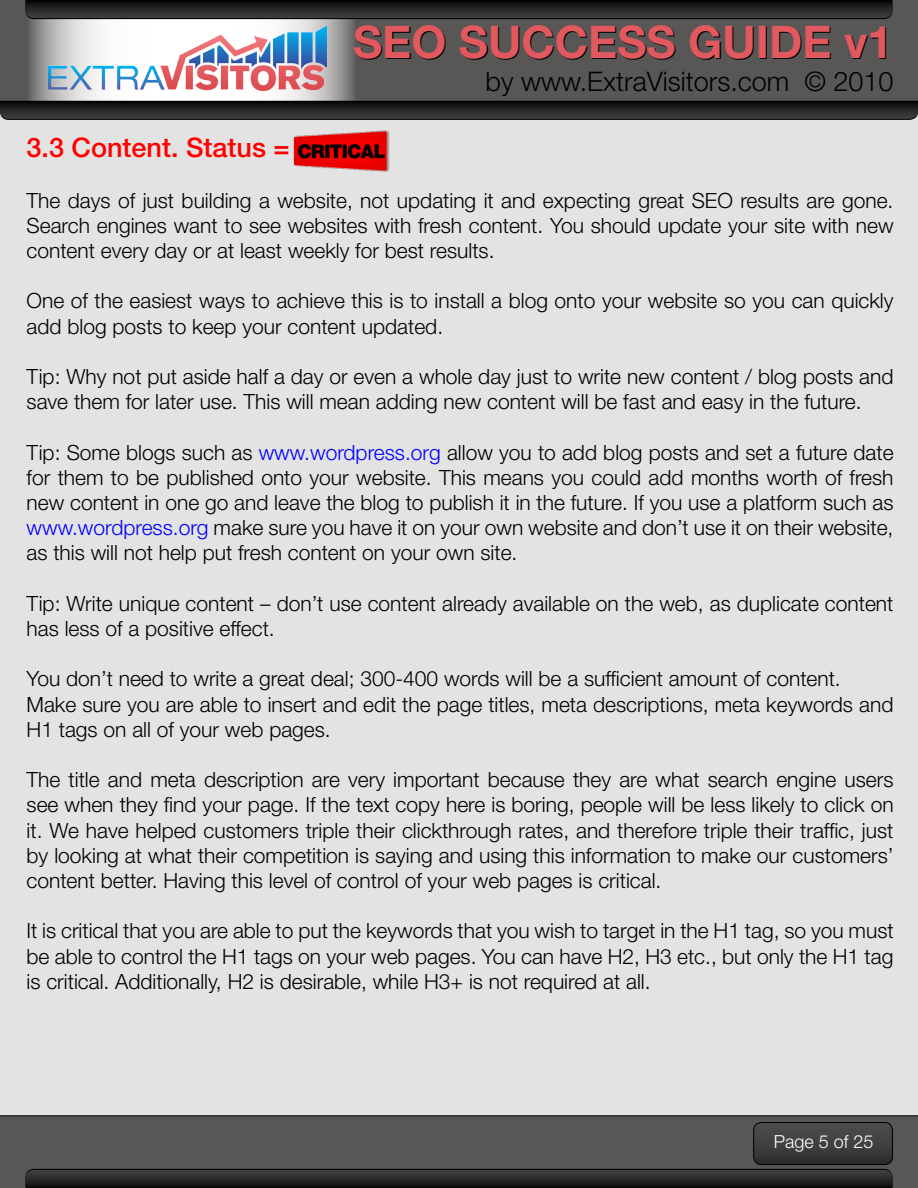
<style>
.page{position:relative;width:918px;height:1188px;background:#e3e3e3}
.page>*{position:absolute;margin:0;border:0;box-sizing:border-box;transform-origin:0 0}
.t1{font:700 45px "Helvetica Neue LT Std";color:#e1595e}
.t2{font:300 27px "Helvetica Neue LT Std";color:#000101}
.t3{font:500 27px "Helvetica Neue LT Std";color:#f00}
.t4{font:300 21px/25.2px "Helvetica Neue LT Std";color:#000;text-align:justify}
.t5{font:300 18px "Helvetica Neue LT Std";color:#fff}
.s1{color:#00f}
</style>
<div class="page">
<div style="left:0;top:1115px;width:918px;height:70px;background:linear-gradient(to right,#585756,#585756)"></div>
<div style="left:0;top:1118px;width:918px;height:70px;background:#585756"></div>
<div style="left:0;top:0;width:918px;height:101px;background:#585756"></div>
<svg style="left:26px;top:19px;width:328px;height:82px;background:#c1c0c0"></svg>
<svg style="left:26px;top:0;width:866px;height:19px;background:#222223"></svg>
<img style="left:49px;top:26px;width:278px;height:64px">
<svg style="left:26px;top:1124px;width:866px;height:64px"></svg>
<div style="left:753px;top:1122px;width:140px;height:43px;border:1px solid #000;border-radius:8px"></div>
<svg style="left:0;top:101px;width:918px;height:19px;background:#232324"></svg>
<img style="left:293px;top:130px;width:97px;height:42px">
<h1 class="t1" style="left:353px;top:14px;width:541px">SEO SUCCESS GUIDE v1</h1>
<p class="t2" style="left:486px;top:65px;width:409px">by www.ExtraVisitors.com © 2010</p>
<p class="t3" style="left:27px;top:132px;width:265px">3.3 Content. Status =</p>
<p class="t4" style="left:27px;top:187px;width:869px">The days of just building a website, not updating it and expecting great SEO results are gone.<br>Search engines want to see websites with fresh content. You should update your site with new content every day or at least weekly for best results.</p>
<p class="t4" style="left:27px;top:288px;width:868px">One of the easiest ways to achieve this is to install a blog onto your website so you can quickly add blog posts to keep your content updated.</p>
<p class="t4" style="left:27px;top:364px;width:868px">Tip: Why not put aside half a day or even a whole day just to write new content / blog posts and save them for later use. This will mean adding new content will be fast and easy in the future.</p>
<p class="t4" style="left:27px;top:439px;width:869px">Tip: Some blogs such as <span class="s1">www.wordpress.org</span> allow you to add blog posts and set a future date for them to be published onto your website. This means you could add months worth of fresh new content in one go and leave the blog to publish it in the future. If you use a platform such as <span class="s1">www.wordpress.org</span> make sure you have it on your own website and don’t use it on their website, as this will not help put fresh content on your own site.</p>
<p class="t4" style="left:27px;top:590px;width:868px">Tip: Write unique content – don’t use content already available on the web, as duplicate content has less of a positive effect.</p>
<p class="t4" style="left:27px;top:666px;width:868px;text-align:left">You don’t need to write a great deal; 300-400 words will be a sufficient amount of content.<br>Make sure you are able to insert and edit the page titles, meta descriptions, meta keywords and<br>H1 tags on all of your web pages.</p>
<p class="t4" style="left:27px;top:767px;width:869px">The title and meta description are very important because they are what search engine users see when they find your page. If the text copy here is boring, people will be less likely to click on it. We have helped customers triple their clickthrough rates, and therefore triple their traffic, just by looking at what their competition is saying and using this information to make our customers’ content better. Having this level of control of your web pages is critical.</p>
<p class="t4" style="left:27px;top:918px;width:869px">It is critical that you are able to put the keywords that you wish to target in the H1 tag, so you must be able to control the H1 tags on your web pages. You can have H2, H3 etc., but only the H1 tag is critical. Additionally, H2 is desirable, while H3+ is not required at all.</p>
<p class="t5" style="left:774px;top:1131px;width:101px">Page 5 of 25</p>
</div>
